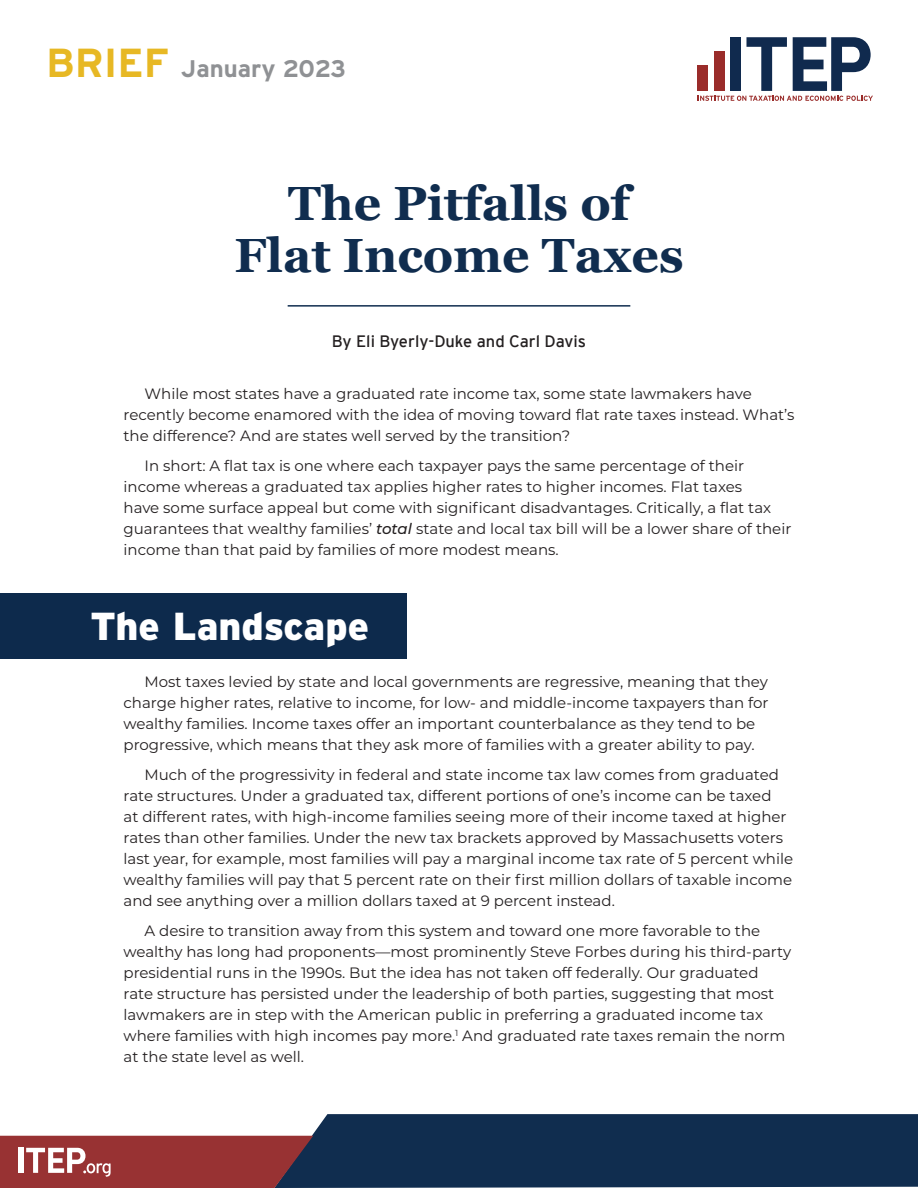
<style>
.page{position:relative;width:918px;height:1188px;background:#fff}
.page>*{position:absolute;margin:0;border:0;box-sizing:border-box;transform-origin:0 0}
.Headline{font:700 48px "Georgia";color:#102d4f}
.t1{font:900 39px "Interstate";color:#fff}
.t2{font:700 24px "Interstate";color:#8f9194}
.Byline{font:16.5px "Interstate";color:#231f20}
.Body{font:15px/21px "Montserrat";color:#231f20}
.s1{font-size:40.5px;color:#e7b824}
.s2{font-weight:500;font-style:italic}
</style>
<div class="page">
<div style="left:274px;top:1114px;width:644px;height:74px;background:#102d4f"></div>
<svg style="left:698px;top:37px;width:175px;height:64px"></svg>
<svg style="left:0;top:1136px;width:313px;height:52px;background:#963e41"></svg>
<hr style="left:288px;top:305px;width:342px;height:2px;background:#102d4f">
<div style="left:0;top:593px;width:407px;height:66px;background:#0d2a4c"></div>
<p class="t2" style="left:46px;top:55px;width:301px"><span class="s1">BRIEF</span> January 2023</p>
<p class="Headline" style="left:288px;top:172px;width:343px">The Pitfalls of</p>
<p class="Headline" style="left:234px;top:225px;width:451px">Flat Income Taxes</p>
<p class="Byline" style="left:332px;top:332px;width:256px">By Eli Byerly-Duke and Carl Davis</p>
<p class="Body" style="left:124px;top:383px;width:673px;text-indent:21px">While most states have a graduated rate income tax, some state lawmakers have recently become enamored with the idea of moving toward flat rate taxes instead. What’s the difference? And are states well served by the transition?</p>
<p class="Body" style="left:124px;top:455px;width:669px;text-indent:21px">In short: A flat tax is one where each taxpayer pays the same percentage of their income whereas a graduated tax applies higher rates to higher incomes. Flat taxes<br>have some surface appeal but come with significant disadvantages. Critically, a flat tax guarantees that wealthy families’ <span class="s2">total</span> state and local tax bill will be a lower share of their income than that paid by families of more modest means.</p>
<p class="t1" style="left:90px;top:604px;width:280px">The Landscape</p>
<p class="Body" style="left:124px;top:671px;width:647px;text-indent:21px">Most taxes levied by state and local governments are regressive, meaning that they charge higher rates, relative to income, for low- and middle-income taxpayers than for wealthy families. Income taxes offer an important counterbalance as they tend to be progressive, which means that they ask more of families with a greater ability to pay.</p>
<p class="Body" style="left:124px;top:764px;width:671px;text-indent:21px">Much of the progressivity in federal and state income tax law comes from graduated rate structures. Under a graduated tax, different portions of one’s income can be taxed<br>at different rates, with high-income families seeing more of their income taxed at higher rates than other families. Under the new tax brackets approved by Massachusetts voters last year, for example, most families will pay a marginal income tax rate of 5 percent while wealthy families will pay that 5 percent rate on their first million dollars of taxable income and see anything over a million dollars taxed at 9 percent instead.</p>
<p class="Body" style="left:124px;top:920px;width:669px;text-indent:21px">A desire to transition away from this system and toward one more favorable to the wealthy has long had proponents—most prominently Steve Forbes during his third-party presidential runs in the 1990s. But the idea has not taken off federally. Our graduated rate structure has persisted under the leadership of both parties, suggesting that most lawmakers are in step with the American public in preferring a graduated income tax where families with high incomes pay more.<sup>1</sup> And graduated rate taxes remain the norm at the state level as well.</p>
</div>
